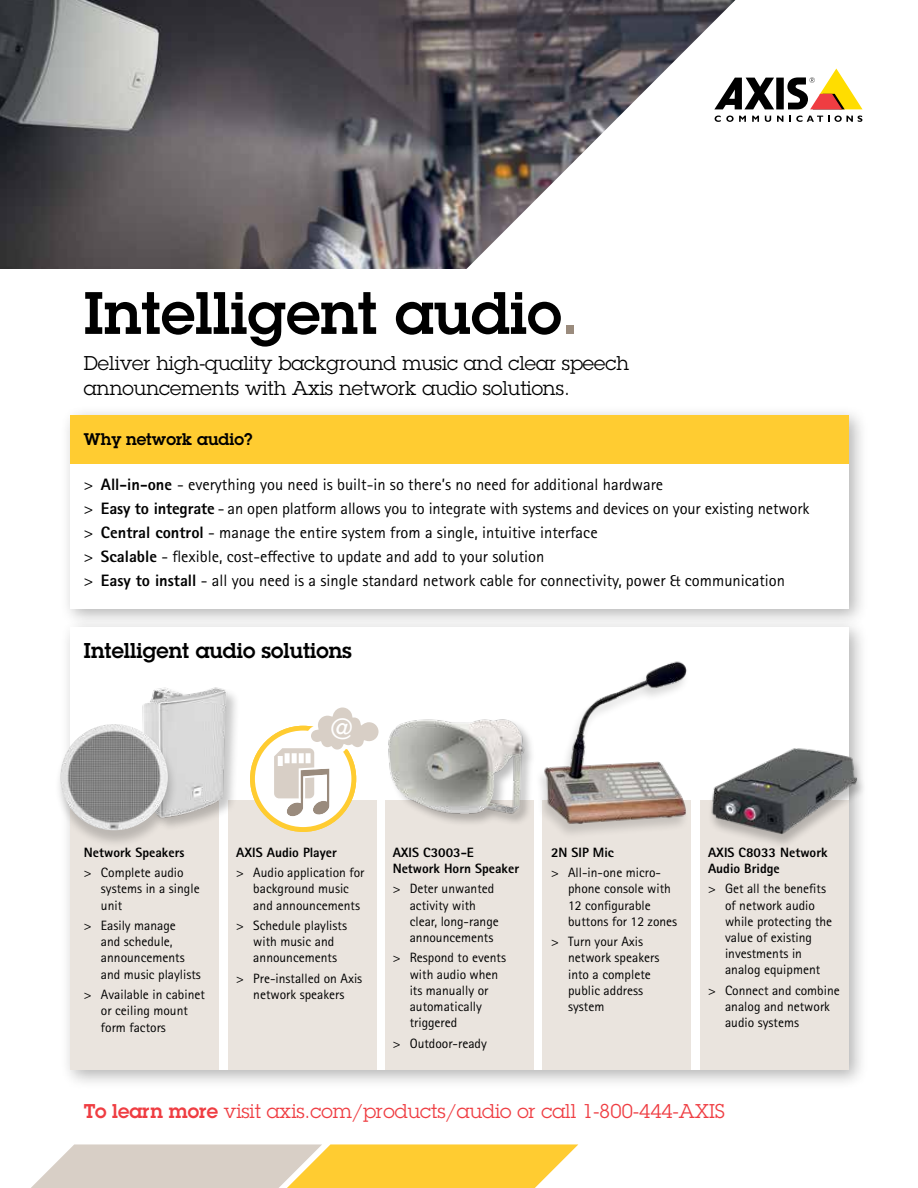
<style>
.page{position:relative;width:918px;height:1188px;background:#fff}
.page>*{position:absolute;margin:0;border:0;box-sizing:border-box;transform-origin:0 0}
.t1{font:600 58.5px "Lubalin Graph ECG";color:#000}
.t2{font:600 28.5px "Lubalin Graph ECG";color:#fff}
.t3{font:600 21px "Lubalin Graph ECG";color:#000}
.t4{font:19.5px/25.5px "Lubalin Graph ECG";color:#000}
.t5{font:19.5px "Lubalin Graph ECG";color:#ef3d42}
.t6{font:16.5px/24px "Rotis Sans Serif Pro";color:#000}
.t7{font:600 16.5px "Lubalin Graph ECG";color:#000}
.t8{font:13.5px/16.2px "Rotis Sans Serif Pro";color:#000}
.t9{font:800 13.5px/16.2px "Rotis Sans Serif Pro";color:#000}
.s1{color:#9a8b7d}
.s2{font-weight:800}
.s3{font-weight:600}
</style>
<div class="page">
<img style="left:0;top:0;width:383px;height:269px">
<svg style="left:383px;top:0;width:419px;height:269px"></svg>
<div style="left:60px;top:405px;width:808px;height:224px;background:#000;opacity:.3"></div>
<div style="left:70px;top:415px;width:779px;height:194px;background:#fff"></div>
<div style="left:60px;top:617px;width:808px;height:473px;background:#000;opacity:.3"></div>
<div style="left:70px;top:627px;width:779px;height:443px;background:#fff"></div>
<div style="left:70px;top:415px;width:779px;height:49px;background:#ffcc31"></div>
<div style="left:70px;top:800px;width:149px;height:270px;background:#eae4de"></div>
<div style="left:228px;top:800px;width:149px;height:270px;background:#eae4de"></div>
<div style="left:385px;top:800px;width:149px;height:270px;background:#eae4de"></div>
<div style="left:542px;top:800px;width:149px;height:270px;background:#eae4de"></div>
<div style="left:700px;top:800px;width:149px;height:270px;background:#eae4de"></div>
<div style="left:142px;top:687px;width:98px;height:145px;background:#000;opacity:.22"></div>
<img style="left:142px;top:687px;width:94px;height:138px">
<div style="left:387px;top:718px;width:150px;height:109px;background:#000;opacity:.26"></div>
<img style="left:387px;top:718px;width:143px;height:109px">
<div style="left:534px;top:662px;width:157px;height:177px;background:#000;opacity:.16"></div>
<img style="left:539px;top:661px;width:152px;height:165px">
<div style="left:708px;top:748px;width:159px;height:101px;background:#000;opacity:.23"></div>
<img style="left:708px;top:729px;width:160px;height:117px">
<div style="left:54px;top:725px;width:124px;height:123px;background:#000;opacity:.2"></div>
<img style="left:60px;top:724px;width:108px;height:106px">
<div style="left:776px;top:78px;width:8px;height:31px;background:#000"></div>
<svg style="left:714px;top:78px;width:60px;height:31px"></svg>
<svg style="left:787px;top:69px;width:76px;height:40px"></svg>
<svg style="left:715px;top:116px;width:31px;height:6px"></svg>
<svg style="left:752px;top:116px;width:7px;height:6px"></svg>
<svg style="left:765px;top:116px;width:6px;height:6px"></svg>
<svg style="left:777px;top:116px;width:6px;height:6px"></svg>
<svg style="left:789px;top:116px;width:73px;height:6px"></svg>
<svg style="left:250px;top:707px;width:129px;height:125px"></svg>
<svg style="left:31px;top:1144px;width:547px;height:44px;background:#edd287"></svg>
<h1 class="t1" style="left:84px;top:274px;width:496px">Intelligent audio<span class="s1">.</span></h1>
<h3 class="t4" style="left:84px;top:350px;width:547px">Deliver high-quality background music and clear speech announcements with Axis network audio solutions.</h3>
<p class="t7" style="left:84px;top:429px;width:170px">Why network audio?</p>
<p class="t6" style="left:84px;top:473px;width:727px">&gt; <span class="s2">All-in-one</span> - everything you need is built-in so there’s no need for additional hardware<br>&gt; <span class="s2">Easy to integrate</span> - an open platform allows you to integrate with systems and devices on your existing network &gt; <span class="s2">Central control</span> - manage the entire system from a single, intuitive interface<br>&gt; <span class="s2">Scalable</span> - flexible, cost-effective to update and add to your solution<br>&gt; <span class="s2">Easy to install</span> - all you need is a single standard network cable for connectivity, power &amp; communication</p>
<h3 class="t3" style="left:84px;top:637px;width:269px">Intelligent audio solutions</h3>
<h2 class="t2" style="left:329px;top:710px;width:27px">@</h2>
<p class="t9" style="left:84px;top:844px;width:102px">Network Speakers</p>
<p class="t8" style="left:101px;top:865px;width:100px;text-indent:-17px">&gt; Complete audio systems in a single unit</p>
<p class="t8" style="left:101px;top:918px;width:101px;text-indent:-17px">&gt; Easily manage<br>and schedule, announcements and music playlists</p>
<p class="t8" style="left:101px;top:987px;width:105px;text-indent:-17px">&gt; Available in cabinet or ceiling mount form factors</p>
<p class="t9" style="left:236px;top:844px;width:102px">AXIS Audio Player</p>
<p class="t8" style="left:253px;top:865px;width:113px;text-indent:-17px">&gt; Audio application for background music and announcements</p>
<p class="t8" style="left:236px;top:918px;width:112px;text-align:center">&gt; Schedule playlists with music and announcements</p>
<p class="t8" style="left:236px;top:970px;width:127px;text-align:center">&gt; Pre-installed on Axis network speakers</p>
<p class="t9" style="left:393px;top:844px;width:128px">AXIS C3003-E<br>Network Horn Speaker</p>
<p class="t8" style="left:410px;top:881px;width:91px;text-indent:-17px">&gt; Deter unwanted activity with clear, long-range announcements</p>
<p class="t8" style="left:410px;top:950px;width:98px;text-indent:-17px">&gt; Respond to events with audio when its manually or automatically triggered</p>
<p class="t8" style="left:393px;top:1035px;width:96px">&gt; Outdoor-ready</p>
<p class="t9" style="left:551px;top:844px;width:64px">2N SIP Mic</p>
<p class="t8" style="left:568px;top:865px;width:111px;text-indent:-17px">&gt; All-in-one micro&shy;phone console with<br>12 configurable buttons for 12 zones</p>
<p class="t8" style="left:568px;top:934px;width:93px;text-indent:-17px">&gt; Turn your Axis network speakers into a complete public address system</p>
<p class="t9" style="left:708px;top:844px;width:121px">AXIS C8033 Network<br>Audio Bridge</p>
<p class="t8" style="left:725px;top:881px;width:109px;text-indent:-17px">&gt; Get all the benefits of network audio while protecting the value of existing investments in analog equipment</p>
<p class="t8" style="left:725px;top:982px;width:116px;text-indent:-17px">&gt; Connect and combine analog and network audio systems</p>
<h3 class="t5" style="left:84px;top:1099px;width:642px"><span class="s3">To learn more</span> visit axis.com/products/audio or call 1-800-444-AXIS</h3>
</div>
